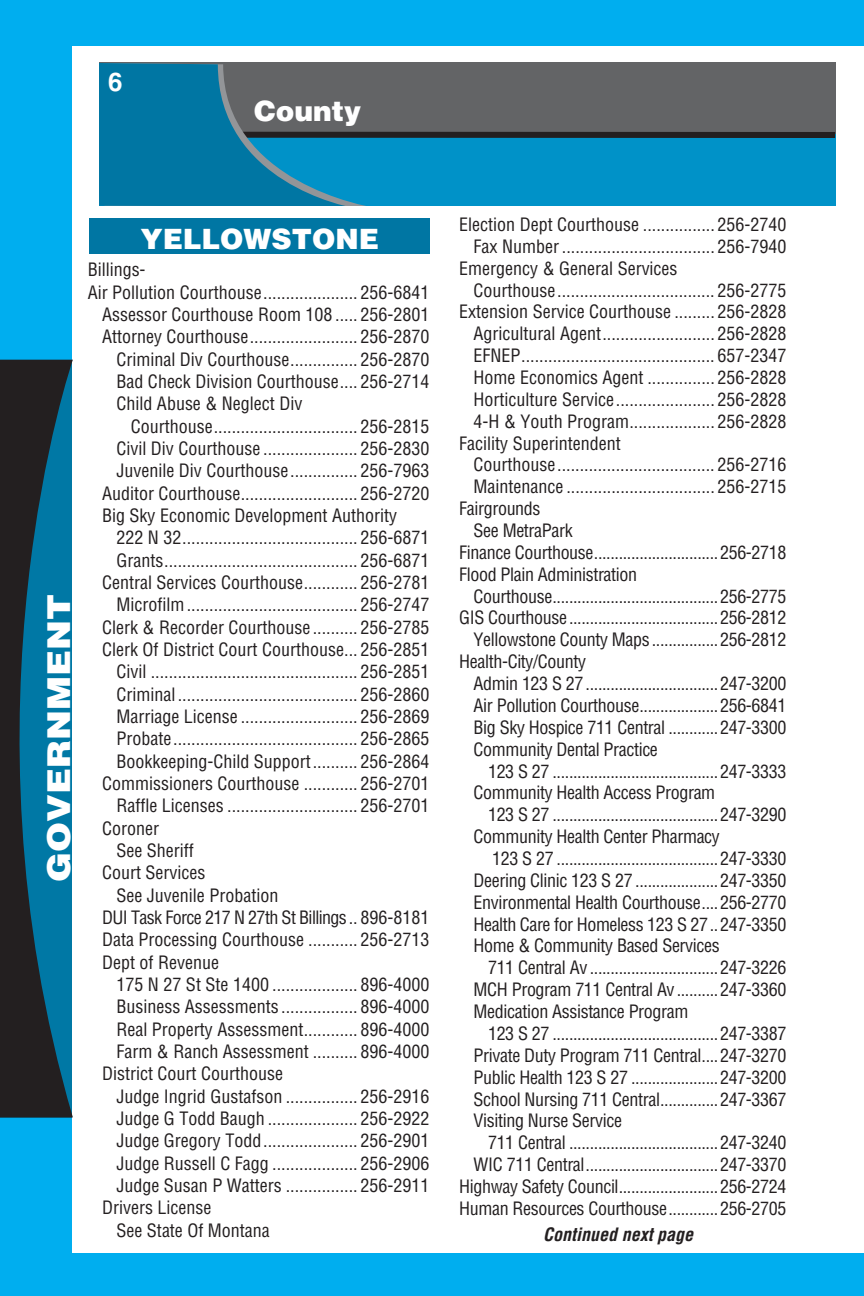
<style>
.page{position:relative;width:864px;height:1296px;background:#00aeef}
.page>*{position:absolute;margin:0;border:0;box-sizing:border-box;transform-origin:0 0}
.t1{font:900 31.6px "Helvetica LT Std";color:#fff;scale:1.14 1}
.Reverse_hdrs{font:900 28px "Helvetica LT Std";color:#fff}
.t2{font:700 26px "Helvetica LT Std";color:#fff}
.t3{font:condensed 18px/22.4px "Helvetica LT Std";color:#231f20}
.t4{font:condensed 18px/21.8px "Helvetica LT Std";letter-spacing:-.02em;color:#231f20}
.t5{font:condensed 18px "Helvetica LT Std";letter-spacing:-.035em;color:#231f20}
.t6{font:condensed 18px "Helvetica LT Std";letter-spacing:-.025em;color:#231f20}
.t7{font:italic 700 condensed 18px "Helvetica LT Std";color:#231f20}
</style>
<div class="page">
<div style="left:73px;top:46px;width:791px;height:1207px;background:#fff"></div>
<div style="left:99px;top:62px;width:737px;height:73px;background:#636466"></div>
<div style="left:99px;top:134px;width:737px;height:72px;background:#0092c8"></div>
<div style="left:99px;top:132px;width:736px;height:6px;background:#231f20"></div>
<svg style="left:99px;top:63px;width:272px;height:143px"></svg>
<svg style="left:0;top:360px;width:73px;height:757px"></svg>
<div style="left:90px;top:218px;width:340px;height:36px;background:#0076a3"></div>
<p class="t2" style="left:108px;top:66px;width:16px">6</p>
<p class="Reverse_hdrs" style="left:254px;top:93px;width:109px">County</p>
<p class="t1" style="left:38px;top:882px;width:254px;rotate:-90deg">GOVERNMENT</p>
<p class="Reverse_hdrs" style="left:141px;top:221px;width:239px">YELLOWSTONE</p>
<p class="t3" style="left:88px;top:258px;width:59px">Billings-</p>
<p class="t3" style="left:88px;top:281px;width:343px">Air Pollution Courthouse..................... 256-6841</p>
<p class="t3" style="left:102px;top:303px;width:329px">Assessor Courthouse Room 108 ..... 256-2801</p>
<p class="t3" style="left:102px;top:325px;width:329px">Attorney Courthouse........................ 256-2870</p>
<p class="t3" style="left:116px;top:348px;width:314px">Criminal Div Courthouse............... 256-2870</p>
<p class="t3" style="left:116px;top:370px;width:314px">Bad Check Division Courthouse.... 256-2714</p>
<p class="t3" style="left:116px;top:392px;width:187px">Child Abuse &amp; Neglect Div</p>
<p class="t3" style="left:131px;top:415px;width:300px">Courthouse................................ 256-2815</p>
<p class="t3" style="left:116px;top:437px;width:314px">Civil Div Courthouse ..................... 256-2830<br>Juvenile Div Courthouse............... 256-7963</p>
<p class="t3" style="left:102px;top:482px;width:329px">Auditor Courthouse.......................... 256-2720</p>
<p class="t3" style="left:102px;top:504px;width:296px">Big Sky Economic Development Authority</p>
<p class="t3" style="left:116px;top:526px;width:314px">222 N 32....................................... 256-6871</p>
<p class="t3" style="left:116px;top:549px;width:314px">Grants........................................... 256-6871</p>
<p class="t3" style="left:102px;top:571px;width:329px">Central Services Courthouse............ 256-2781</p>
<p class="t3" style="left:116px;top:593px;width:314px">Microfilm...................................... 256-2747</p>
<p class="t3" style="left:102px;top:616px;width:329px">Clerk &amp; Recorder Courthouse .......... 256-2785</p>
<p class="t3" style="left:102px;top:638px;width:329px">Clerk Of District Court Courthouse... 256-2851</p>
<p class="t3" style="left:116px;top:660px;width:314px">Civil .............................................. 256-2851</p>
<p class="t3" style="left:116px;top:683px;width:314px">Criminal........................................ 256-2860</p>
<p class="t3" style="left:116px;top:705px;width:314px">Marriage License .......................... 256-2869</p>
<p class="t3" style="left:116px;top:727px;width:314px">Probate......................................... 256-2865</p>
<p class="t3" style="left:116px;top:750px;width:314px">Bookkeeping-Child Support.......... 256-2864</p>
<p class="t3" style="left:102px;top:772px;width:329px">Commissioners Courthouse ............ 256-2701</p>
<p class="t3" style="left:116px;top:795px;width:314px">Raffle Licenses ............................. 256-2701</p>
<p class="t3" style="left:102px;top:817px;width:58px">Coroner</p>
<p class="t3" style="left:116px;top:839px;width:79px">See Sheriff</p>
<p class="t3" style="left:102px;top:862px;width:105px">Court Services</p>
<p class="t3" style="left:116px;top:884px;width:163px">See Juvenile Probation</p>
<p class="t5" style="left:102px;top:906px;width:329px">DUI Task Force 217 N 27th St Billings.. 896-8181</p>
<p class="t3" style="left:102px;top:929px;width:329px">Data Processing Courthouse ........... 256-2713</p>
<p class="t3" style="left:102px;top:951px;width:118px">Dept of Revenue</p>
<p class="t3" style="left:116px;top:973px;width:314px">175 N 27 St Ste 1400 ................... 896-4000</p>
<p class="t3" style="left:116px;top:996px;width:314px">Business Assessments ................. 896-4000</p>
<p class="t3" style="left:116px;top:1018px;width:314px">Real Property Assessment............ 896-4000</p>
<p class="t3" style="left:116px;top:1040px;width:314px">Farm &amp; Ranch Assessment .......... 896-4000</p>
<p class="t3" style="left:102px;top:1063px;width:182px">District Court Courthouse</p>
<p class="t3" style="left:116px;top:1085px;width:314px">Judge Ingrid Gustafson ................ 256-2916</p>
<p class="t3" style="left:116px;top:1107px;width:314px">Judge G Todd Baugh .................... 256-2922</p>
<p class="t3" style="left:116px;top:1130px;width:314px">Judge Gregory Todd..................... 256-2901</p>
<p class="t3" style="left:116px;top:1152px;width:314px">Judge Russell C Fagg ................... 256-2906</p>
<p class="t3" style="left:116px;top:1174px;width:314px">Judge Susan P Watters ................ 256-2911</p>
<p class="t3" style="left:102px;top:1197px;width:111px">Drivers License</p>
<p class="t3" style="left:116px;top:1219px;width:155px">See State Of Montana</p>
<p class="t3" style="left:459px;top:213px;width:329px">Election Dept Courthouse ................ 256-2740</p>
<p class="t3" style="left:474px;top:235px;width:314px">Fax Number.................................. 256-7940</p>
<p class="t3" style="left:459px;top:257px;width:220px">Emergency &amp; General Services</p>
<p class="t3" style="left:474px;top:279px;width:314px">Courthouse................................... 256-2775</p>
<p class="t3" style="left:459px;top:301px;width:329px">Extension Service Courthouse ......... 256-2828</p>
<p class="t3" style="left:474px;top:322px;width:314px">Agricultural Agent......................... 256-2828</p>
<p class="t3" style="left:474px;top:344px;width:314px">EFNEP........................................... 657-2347</p>
<p class="t3" style="left:474px;top:366px;width:314px">Home Economics Agent ............... 256-2828</p>
<p class="t3" style="left:474px;top:388px;width:314px">Horticulture Service...................... 256-2828</p>
<p class="t3" style="left:474px;top:410px;width:314px">4-H &amp; Youth Program................... 256-2828</p>
<p class="t3" style="left:459px;top:432px;width:163px">Facility Superintendent</p>
<p class="t3" style="left:474px;top:454px;width:314px">Courthouse................................... 256-2716</p>
<p class="t3" style="left:474px;top:475px;width:314px">Maintenance ................................. 256-2715</p>
<p class="t4" style="left:459px;top:498px;width:83px">Fairgrounds</p>
<p class="t4" style="left:474px;top:519px;width:101px">See MetraPark</p>
<p class="t4" style="left:459px;top:541px;width:329px">Finance Courthouse..............................256-2718</p>
<p class="t4" style="left:459px;top:563px;width:179px">Flood Plain Administration</p>
<p class="t4" style="left:474px;top:585px;width:314px">Courthouse........................................256-2775</p>
<p class="t4" style="left:459px;top:607px;width:329px">GIS Courthouse....................................256-2812</p>
<p class="t4" style="left:474px;top:629px;width:314px">Yellowstone County Maps ................256-2812</p>
<p class="t4" style="left:474px;top:651px;width:314px;text-indent:-14px">Health-City/County<br>Admin 123 S 27................................247-3200</p>
<p class="t4" style="left:474px;top:694px;width:314px">Air Pollution Courthouse...................256-6841</p>
<p class="t4" style="left:474px;top:716px;width:314px">Big Sky Hospice 711 Central ............247-3300</p>
<p class="t4" style="left:488px;top:738px;width:300px;text-indent:-14px">Community Dental Practice<br>123 S 27 ........................................247-3333</p>
<p class="t4" style="left:488px;top:782px;width:300px;text-indent:-14px">Community Health Access Program<br>123 S 27 ........................................247-3290</p>
<p class="t4" style="left:492px;top:826px;width:296px;text-indent:-19px">Community Health Center Pharmacy<br>123 S 27 .......................................247-3330</p>
<p class="t4" style="left:474px;top:869px;width:314px">Deering Clinic 123 S 27 ....................247-3350</p>
<p class="t4" style="left:474px;top:891px;width:314px">Environmental Health Courthouse....256-2770</p>
<p class="t6" style="left:474px;top:913px;width:314px">Health Care for Homeless 123 S 27..247-3350</p>
<p class="t4" style="left:488px;top:935px;width:300px;text-indent:-14px">Home &amp; Community Based Services<br>711 Central Av ...............................247-3226</p>
<p class="t4" style="left:474px;top:979px;width:314px">MCH Program 711 Central Av ..........247-3360</p>
<p class="t4" style="left:488px;top:1001px;width:300px;text-indent:-14px">Medication Assistance Program<br>123 S 27 ........................................247-3387</p>
<p class="t4" style="left:474px;top:1044px;width:314px">Private Duty Program 711 Central....247-3270</p>
<p class="t4" style="left:474px;top:1066px;width:314px">Public Health 123 S 27 .....................247-3200</p>
<p class="t4" style="left:474px;top:1088px;width:314px">School Nursing 711 Central..............247-3367</p>
<p class="t4" style="left:488px;top:1110px;width:300px;text-indent:-14px">Visiting Nurse Service<br>711 Central ....................................247-3240</p>
<p class="t4" style="left:474px;top:1154px;width:314px">WIC 711 Central................................247-3370</p>
<p class="t4" style="left:459px;top:1175px;width:329px">Highway Safety Council........................256-2724</p>
<p class="t4" style="left:459px;top:1197px;width:329px">Human Resources Courthouse............256-2705</p>
<p class="t7" style="left:543px;top:1223px;width:152px">Continued next page</p>
</div>
